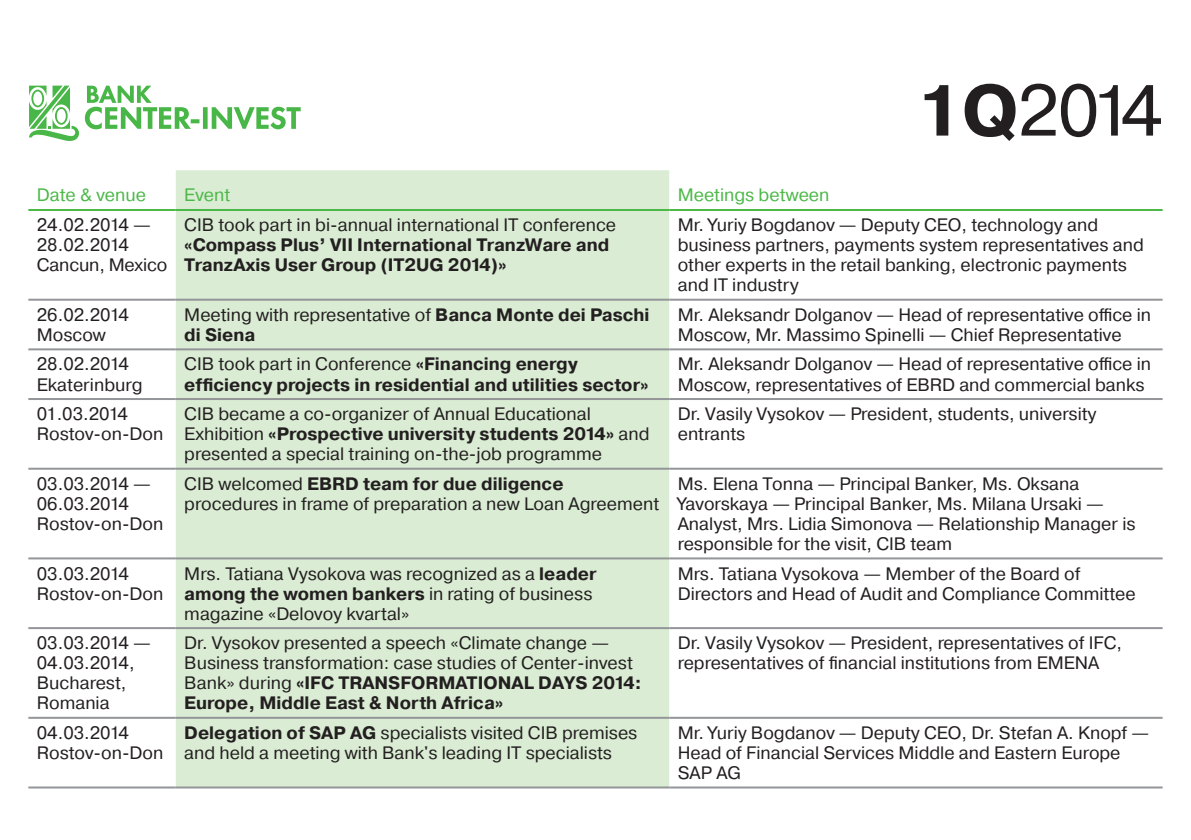
<style>
.page{position:relative;width:1191px;height:840px;background:#fff}
.page>*{position:absolute;margin:0;border:0;box-sizing:border-box;transform-origin:0 0}
.t1{font:72px "Pragmatica";color:#231f20}
.t2{font:18px/20px "Pragmatica";color:#231f20}
.t3{font:700 18px/20px "Pragmatica";color:#231f20}
.t4{font:18px "Pragmatica";color:#4cb848}
.s1{font-weight:700}
.s2{font-weight:400}
</style>
<div class="page">
<svg style="left:29px;top:86px;width:50px;height:55px"></svg>
<svg style="left:85px;top:86px;width:216px;height:43px"></svg>
<svg style="left:28px;top:300px;width:1134px;height:419px"></svg>
<div style="left:176px;top:170px;width:493px;height:616px;background:#daecd4"></div>
<hr style="left:28px;top:298px;width:148px;height:2px;background:#939598">
<hr style="left:176px;top:298px;width:493px;height:2px;background:#939598">
<hr style="left:669px;top:298px;width:493px;height:2px;background:#939598">
<hr style="left:28px;top:348px;width:148px;height:2px;background:#939598">
<hr style="left:176px;top:348px;width:493px;height:2px;background:#939598">
<hr style="left:669px;top:348px;width:493px;height:2px;background:#939598">
<hr style="left:28px;top:398px;width:148px;height:2px;background:#939598">
<hr style="left:176px;top:398px;width:493px;height:2px;background:#939598">
<hr style="left:669px;top:398px;width:493px;height:2px;background:#939598">
<hr style="left:28px;top:467px;width:148px;height:2px;background:#939598">
<hr style="left:176px;top:467px;width:493px;height:2px;background:#939598">
<hr style="left:669px;top:467px;width:493px;height:2px;background:#939598">
<hr style="left:28px;top:557px;width:148px;height:2px;background:#939598">
<hr style="left:176px;top:557px;width:493px;height:2px;background:#939598">
<hr style="left:669px;top:557px;width:493px;height:2px;background:#939598">
<hr style="left:28px;top:626px;width:148px;height:2px;background:#939598">
<hr style="left:176px;top:626px;width:493px;height:2px;background:#939598">
<hr style="left:669px;top:626px;width:493px;height:2px;background:#939598">
<hr style="left:28px;top:716px;width:148px;height:2px;background:#939598">
<hr style="left:176px;top:716px;width:493px;height:2px;background:#939598">
<hr style="left:669px;top:716px;width:493px;height:2px;background:#939598">
<hr style="left:28px;top:209px;width:148px;height:2px;background:#4cb848">
<hr style="left:176px;top:209px;width:493px;height:2px;background:#4cb848">
<hr style="left:669px;top:209px;width:493px;height:2px;background:#4cb848">
<hr style="left:28px;top:786px;width:148px;height:2px;background:#939598">
<hr style="left:176px;top:786px;width:493px;height:2px;background:#939598">
<hr style="left:669px;top:786px;width:493px;height:2px;background:#939598">
<h1 class="t1" style="left:916px;top:66px;width:248px"><span class="s1">1Q</span>2014</h1>
<p class="t4" style="left:37px;top:184px;width:111px">Date &amp; venue</p>
<p class="t4" style="left:184px;top:184px;width:47px">Event</p>
<p class="t4" style="left:677px;top:184px;width:153px">Meetings between</p>
<p class="t2" style="left:37px;top:215px;width:132px">24.02.2014 —<br>28.02.2014<br>Cancun, Mexico</p>
<p class="t2" style="left:184px;top:215px;width:433px">CIB took part in bi-annual international IT conference</p>
<p class="t2" style="left:677px;top:215px;width:467px">Mr. Yuriy Bogdanov — Deputy CEO, technology and business partners, payments system representatives and other experts in the retail banking, electronic payments and IT industry</p>
<p class="t3" style="left:184px;top:235px;width:426px">«Compass Plus’ VII International TranzWare and<br>TranzAxis User Group (IT2UG 2014)»</p>
<p class="t2" style="left:37px;top:305px;width:94px">26.02.2014<br>Moscow</p>
<p class="t2" style="left:184px;top:305px;width:467px">Meeting with representative of <span class="s1">Banca Monte dei Paschi di Siena</span></p>
<p class="t2" style="left:677px;top:305px;width:475px">Mr. Aleksandr Dolganov — Head of representative office in<br>Moscow, Mr. Massimo Spinelli — Chief Representative</p>
<p class="t2" style="left:37px;top:354px;width:107px">28.02.2014<br>Ekaterinburg</p>
<p class="t3" style="left:184px;top:354px;width:466px"><span class="s2">CIB took part in Conference</span> «Financing energy efficiency projects in residential and utilities sector»</p>
<p class="t2" style="left:677px;top:354px;width:475px">Mr. Aleksandr Dolganov — Head of representative office in<br>Moscow, representatives of EBRD and commercial banks</p>
<p class="t2" style="left:37px;top:404px;width:128px">01.03.2014<br>Rostov-on-Don</p>
<p class="t2" style="left:184px;top:404px;width:467px">CIB became a co-organizer of Annual Educational<br>Exhibition <span class="s1">«Prospective university students 2014»</span> and presented a special training on-the-job programme</p>
<p class="t2" style="left:677px;top:404px;width:420px">Dr. Vasily Vysokov — President, students, university entrants</p>
<p class="t2" style="left:37px;top:474px;width:128px">03.03.2014 —<br>06.03.2014<br>Rostov-on-Don</p>
<p class="t2" style="left:184px;top:474px;width:476px">CIB welcomed <span class="s1">EBRD team for due diligence </span>procedures in frame of preparation a new Loan Agreement</p>
<p class="t2" style="left:677px;top:474px;width:459px">Ms. Elena Tonna — Principal Banker, Ms. Oksana Yavorskaya — Principal Banker, Ms. Milana Ursaki — Analyst, Mrs. Lidia Simonova — Relationship Manager is responsible for the visit, CIB team</p>
<p class="t2" style="left:37px;top:563px;width:128px">03.03.2014<br>Rostov-on-Don</p>
<p class="t2" style="left:184px;top:563px;width:414px">Mrs. Tatiana Vysokova was recognized as a <span class="s1">leader among the women bankers</span> in rating of business magazine «Delovoy kvartal»</p>
<p class="t2" style="left:677px;top:563px;width:459px">Mrs. Tatiana Vysokova — Member of the Board of<br>Directors and Head of Audit and Compliance Committee</p>
<p class="t2" style="left:37px;top:633px;width:116px">03.03.2014 —<br>04.03.2014,<br>Bucharest,<br>Romania</p>
<p class="t2" style="left:184px;top:633px;width:459px">Dr. Vysokov presented a speech «Climate change — Business transformation: case studies of Center-invest Bank» during <span class="s1">«IFC TRANSFORMATIONAL DAYS 2014:<br>Europe, Middle East &amp; North Africa»</span></p>
<p class="t2" style="left:677px;top:633px;width:446px">Dr. Vasily Vysokov — President, representatives of IFC, representatives of financial institutions from EMENA</p>
<p class="t2" style="left:37px;top:722px;width:128px">04.03.2014<br>Rostov-on-Don</p>
<p class="t2" style="left:184px;top:722px;width:454px"><span class="s1">Delegation of SAP AG</span> specialists visited CIB premises and held a meeting with Bank's leading IT specialists</p>
<p class="t2" style="left:677px;top:722px;width:473px">Mr. Yuriy Bogdanov — Deputy CEO, Dr. Stefan A. Knopf —<br>Head of Financial Services Middle and Eastern Europe<br>SAP AG</p>
</div>
